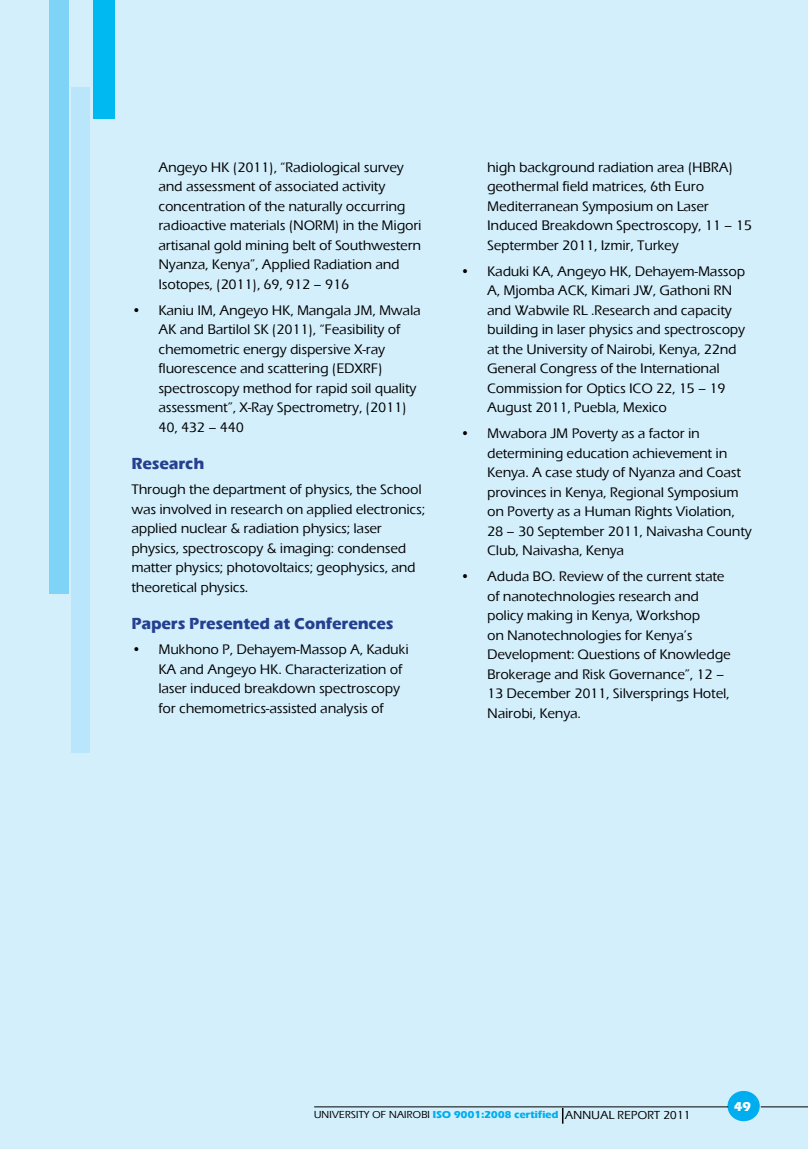
<style>
.page{position:relative;width:808px;height:1149px;background:#fff}
.page>*{position:absolute;margin:0;border:0;box-sizing:border-box;transform-origin:0 0}
.t1{font:700 16.5px "Eras ITC";color:#25408f;scale:.96 1}
.t2{font:500 14.25px/19.5px "Eras ITC";color:#000}
.t3{font:700 13.5px "Eras IT Cby BT";color:#fff}
.t4{font:700 10.5px "Eras ITC";color:#00aeef}
.s1{font-weight:500;color:#000}
.s2{font-weight:500;font-size:12px;color:#000}
</style>
<div class="page">
<div style="left:1px;top:0;width:807px;height:1148px;background:#d4effc"></div>
<div style="left:49px;top:0;width:19px;height:594px;background:#7ed3f7"></div>
<div style="left:72px;top:87px;width:18px;height:666px;background:#b9e6fa"></div>
<div style="left:93px;top:0;width:22px;height:119px;background:#00b9f1"></div>
<div style="left:727px;top:1090px;width:33px;height:30px;background:#00aeef;border-radius:50%"></div>
<hr style="left:314px;top:1106px;width:414px;height:1px;background:#000">
<hr style="left:761px;top:1106px;width:47px;height:1px;background:#000">
<svg style="left:562px;top:1107px;width:1px;height:16px"></svg>
<p class="t2" style="left:159px;top:157px;width:265px">Angeyo HK (2011), “Radiological survey and assessment of associated activity concentration of the naturally occurring radioactive materials (NORM) in the Migori artisanal gold mining belt of Southwestern Nyanza, Kenya”, Applied Radiation and Isotopes, (2011), 69, 912 – 916</p>
<p class="t2" style="left:159px;top:300px;width:264px;text-indent:-27px">• Kaniu IM, Angeyo HK, Mangala JM, Mwala AK and Bartilol SK (2011), “Feasibility of chemometric energy dispersive X-ray fluorescence and scattering (EDXRF) spectroscopy method for rapid soil quality assessment”, X-Ray Spectrometry, (2011)<br>40, 432 – 440</p>
<p class="t1" style="left:132px;top:453px;width:78px">Research</p>
<p class="t2" style="left:132px;top:480px;width:296px">Through the department of physics, the School was involved in research on applied electronics; applied nuclear &amp; radiation physics; laser physics, spectroscopy &amp; imaging: condensed matter physics; photovoltaics; geophysics, and theoretical physics.</p>
<p class="t1" style="left:132px;top:613px;width:276px">Papers Presented at Conferences</p>
<p class="t2" style="left:159px;top:640px;width:252px;text-indent:-27px">• Mukhono P, Dehayem-Massop A, Kaduki KA and Angeyo HK. Characterization of laser induced breakdown spectroscopy for chemometrics-assisted analysis of</p>
<p class="t2" style="left:487px;top:157px;width:267px">high background radiation area (HBRA) geothermal field matrices, 6th Euro Mediterranean Symposium on Laser Induced Breakdown Spectroscopy, 11 – 15<br>Septermber 2011, Izmir, Turkey</p>
<p class="t2" style="left:487px;top:261px;width:260px;text-indent:-27px">• Kaduki KA, Angeyo HK, Dehayem-Massop A, Mjomba ACK, Kimari JW, Gathoni RN and Wabwile RL .Research and capacity building in laser physics and spectroscopy at the University of Nairobi, Kenya, 22nd General Congress of the International Commission for Optics ICO 22, 15 – 19<br>August 2011, Puebla, Mexico</p>
<p class="t2" style="left:487px;top:423px;width:266px;text-indent:-27px">• Mwabora JM Poverty as a factor in determining education achievement in Kenya. A case study of Nyanza and Coast provinces in Kenya, Regional Symposium on Poverty as a Human Rights Violation, 28 – 30 September 2011, Naivasha County Club, Naivasha, Kenya</p>
<p class="t2" style="left:487px;top:566px;width:246px;text-indent:-27px">• Aduda BO. Review of the current state of nanotechnologies research and policy making in Kenya, Workshop<br>on Nanotechnologies for Kenya’s Development: Questions of Knowledge Brokerage and Risk Governance”, 12 – 13 December 2011, Silversprings Hotel, Nairobi, Kenya.</p>
<p class="t4" style="left:314px;top:1108px;width:379px"><span class="s1">UNIVERSITY OF NAIROBI</span> ISO 9001:2008 certified <span class="s2">ANNUAL REPORT 2011</span></p>
<p class="t3" style="left:734px;top:1097px;width:18px">49</p>
</div>
